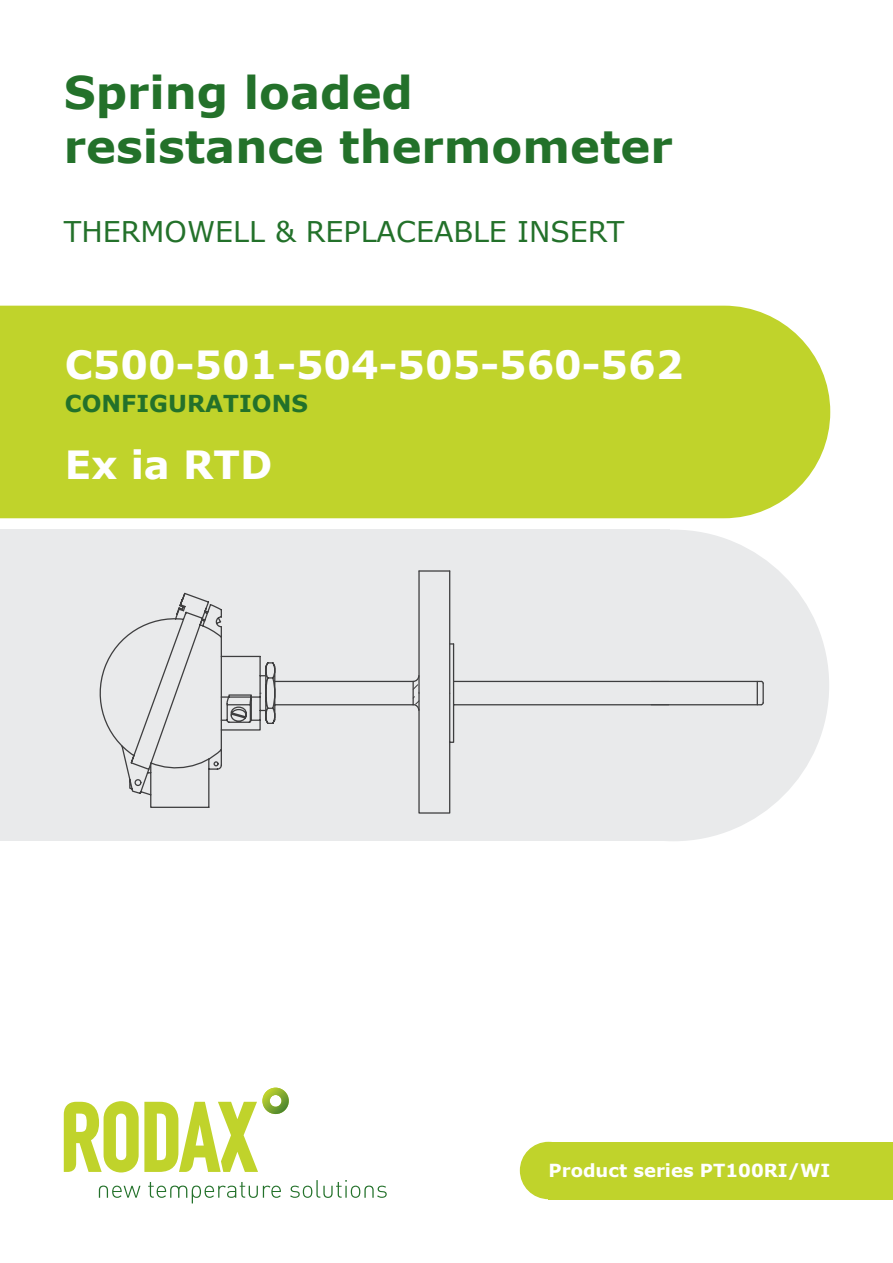
<style>
.page{position:relative;width:893px;height:1263px;background:#fff}
.page>*{position:absolute;margin:0;border:0;box-sizing:border-box;transform-origin:0 0}
.t1{font:700 45px/54px "Verdana";color:#23712a}
.t2{font:700 38.85px "Verdana";color:#fff}
.t3{font:28.5px "Verdana";color:#23712a}
.t4{font:700 23.25px "Verdana";color:#23712a}
.t5{font:700 18px "Verdana";color:#fff}
</style>
<div class="page">
<div style="left:0;top:530px;width:670px;height:311px;background:#e9eaeb"></div>
<div style="left:518px;top:530px;width:311px;height:311px;background:#e9eaeb;border-radius:50%"></div>
<div style="left:0;top:306px;width:830px;height:212px;background:#c0d32b"></div>
<svg style="left:64px;top:1087px;width:225px;height:85px"></svg>
<svg style="left:99px;top:1185px;width:41px;height:13px"></svg>
<svg style="left:148px;top:1182px;width:133px;height:21px"></svg>
<svg style="left:290px;top:1180px;width:97px;height:18px"></svg>
<div style="left:549px;top:1142px;width:344px;height:57px;background:#c0d32b"></div>
<div style="left:520px;top:1142px;width:57px;height:57px;background:#c0d32b;border-radius:50%"></div>
<svg style="left:99px;top:592px;width:165px;height:216px"></svg>
<svg style="left:264px;top:662px;width:191px;height:152px"></svg>
<svg style="left:412px;top:570px;width:352px;height:142px"></svg>
<svg style="left:412px;top:684px;width:8px;height:27px"></svg>
<p class="t1" style="left:64px;top:66px;width:610px">Spring loaded resistance thermometer</p>
<p class="t3" style="left:64px;top:214px;width:562px">THERMOWELL &amp; REPLACEABLE INSERT</p>
<p class="t2" style="left:65px;top:340px;width:620px">C500-501-504-505-560-562</p>
<p class="t4" style="left:65px;top:389px;width:245px">CONFIGURATIONS</p>
<p class="t2" style="left:65px;top:439px;width:209px">Ex ia RTD</p>
<p class="t5" style="left:549px;top:1159px;width:283px">Product series PT100RI/WI</p>
</div>
